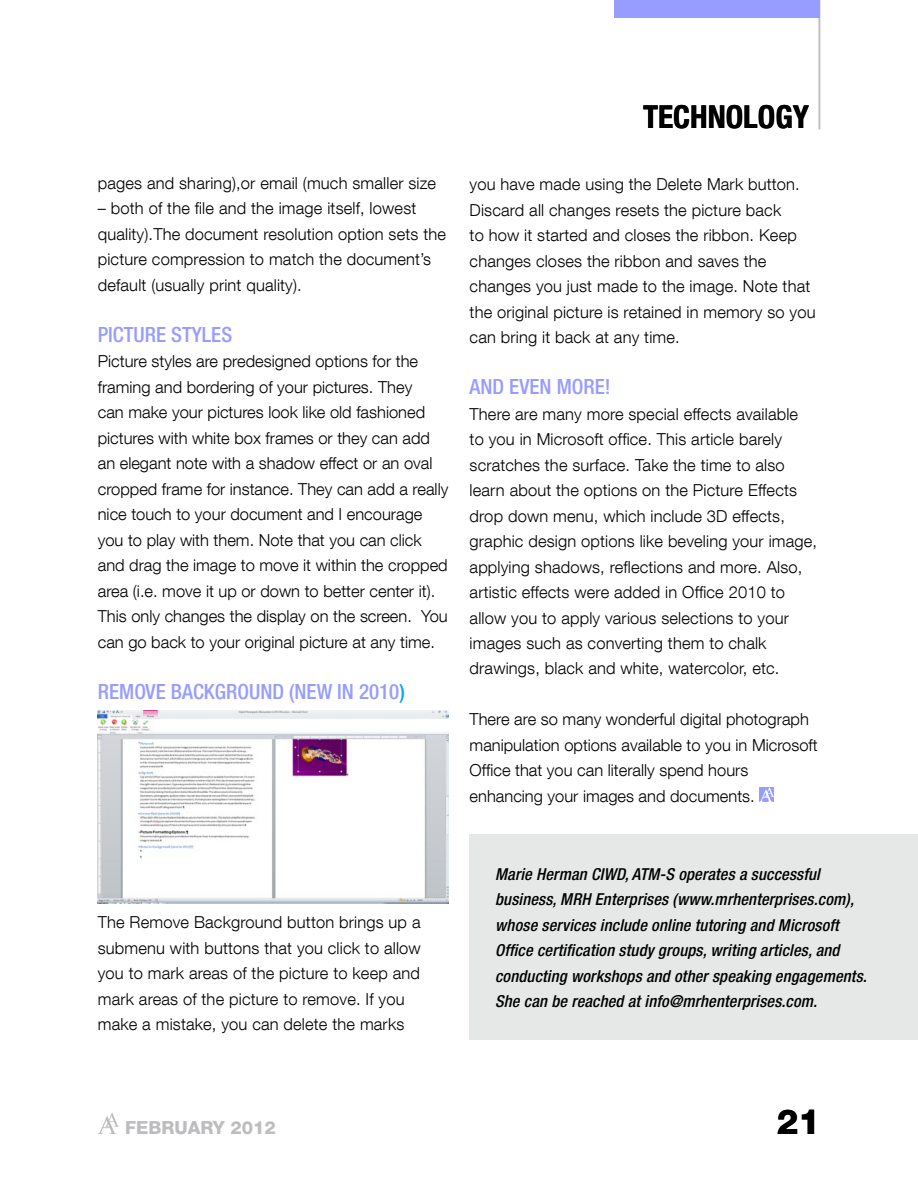
<style>
.page{position:relative;width:918px;height:1188px;background:#fff}
.page>*{position:absolute;margin:0;border:0;box-sizing:border-box;transform-origin:0 0}
.t1{font:800 34.5px "Helvetica Neue LT Com";color:#000}
.t2{font:700 condensed 31.5px "Helvetica Neue LT Com";color:#000}
.t3{font:500 condensed 21px "Helvetica Neue LT Com";color:#979dff}
.t4{font:800 18px "Helvetica Neue LT Com";color:#bdbdbf}
.t5{font:300 16.5px/25.5px "Helvetica Neue LT Com";letter-spacing:.01em;color:#000}
.t6{font:italic 500 condensed 16.5px/25.5px "Helvetica Neue LT Com";letter-spacing:.01em;color:#000}
.s1{color:#00a4f3}
</style>
<div class="page">
<svg style="left:98px;top:1113px;width:21px;height:21px"></svg>
<div style="left:470px;top:835px;width:448px;height:205px;background:#e6e7e7"></div>
<img style="left:98px;top:710px;width:350px;height:193px">
<svg style="left:759px;top:787px;width:15px;height:15px"></svg>
<hr style="left:819px;top:0;width:1px;height:129px;background:#bdbdbf">
<div style="left:614px;top:0;width:205px;height:18px;background:#979dff"></div>
<p class="t5" style="left:98px;top:170px;width:340px">pages and sharing),or email (much smaller size</p>
<p class="t5" style="left:98px;top:195px;width:350px">– both of the file and the image itself, lowest quality).The document resolution option sets the picture compression to match the document’s default (usually print quality).</p>
<p class="t3" style="left:98px;top:322px;width:21px">PICTURE</p>
<p class="t3" style="left:171px;top:322px;width:51px">STYLES</p>
<p class="t5" style="left:98px;top:348px;width:352px">Picture styles are predesigned options for the framing and bordering of your pictures. They<br>can make your pictures look like old fashioned pictures with white box frames or they can add an elegant note with a shadow effect or an oval cropped frame for instance. They can add a really nice touch to your document and I encourage you to play with them. Note that you can click and drag the image to move it within the cropped area (i.e. move it up or down to better center it).<br>This only changes the display on the screen. You can go back to your original picture at any time.</p>
<p class="t3" style="left:98px;top:679px;width:130px">REMOVE BACKGROUND</p>
<p class="t3" style="left:289px;top:679px;width:19px">(NEW</p>
<p class="t3" style="left:337px;top:679px;width:69px">IN 2010<span class="s1">)</span></p>
<h2 class="t2" style="left:643px;top:98px;width:168px">TECHNOLOGY</h2>
<p class="t5" style="left:470px;top:171px;width:347px">you have made using the Delete Mark button.<br>Discard all changes resets the picture back<br>to how it started and closes the ribbon. Keep changes closes the ribbon and saves the changes you just made to the image. Note that the original picture is retained in memory so you can bring it back at any time.</p>
<p class="t3" style="left:470px;top:374px;width:143px">AND EVEN MORE !</p>
<p class="t5" style="left:470px;top:401px;width:349px">There are many more special effects available<br>to you in Microsoft office. This article barely scratches the surface. Take the time to also learn about the options on the Picture Effects drop down menu, which include 3D effects, graphic design options like beveling your image, applying shadows, reflections and more. Also, artistic effects were added in Office 2010 to allow you to apply various selections to your images such as converting them to chalk drawings, black and white, watercolor, etc.</p>
<p class="t5" style="left:470px;top:707px;width:350px">There are so many wonderful digital photograph manipulation options available to you in Microsoft Office that you can literally spend hours enhancing your images and documents.</p>
<p class="t5" style="left:98px;top:909px;width:325px">The Remove Background button brings up a submenu with buttons that you click to allow you to mark areas of the picture to keep and mark areas of the picture to remove. If you make a mistake, you can delete the marks</p>
<p class="t6" style="left:495px;top:861px;width:373px">Marie Herman CIWD, ATM-S operates a successful business, MRH Enterprises (www.mrhenterprises.com), whose services include online tutoring and Microsoft Office certification study groups, writing articles, and conducting workshops and other speaking engagements.<br>She can be reached at info@mrhenterprises.com.</p>
<p class="t4" style="left:125px;top:1117px;width:152px">FEBRUARY 2012</p>
<h1 class="t1" style="left:777px;top:1101px;width:45px">21</h1>
</div>
